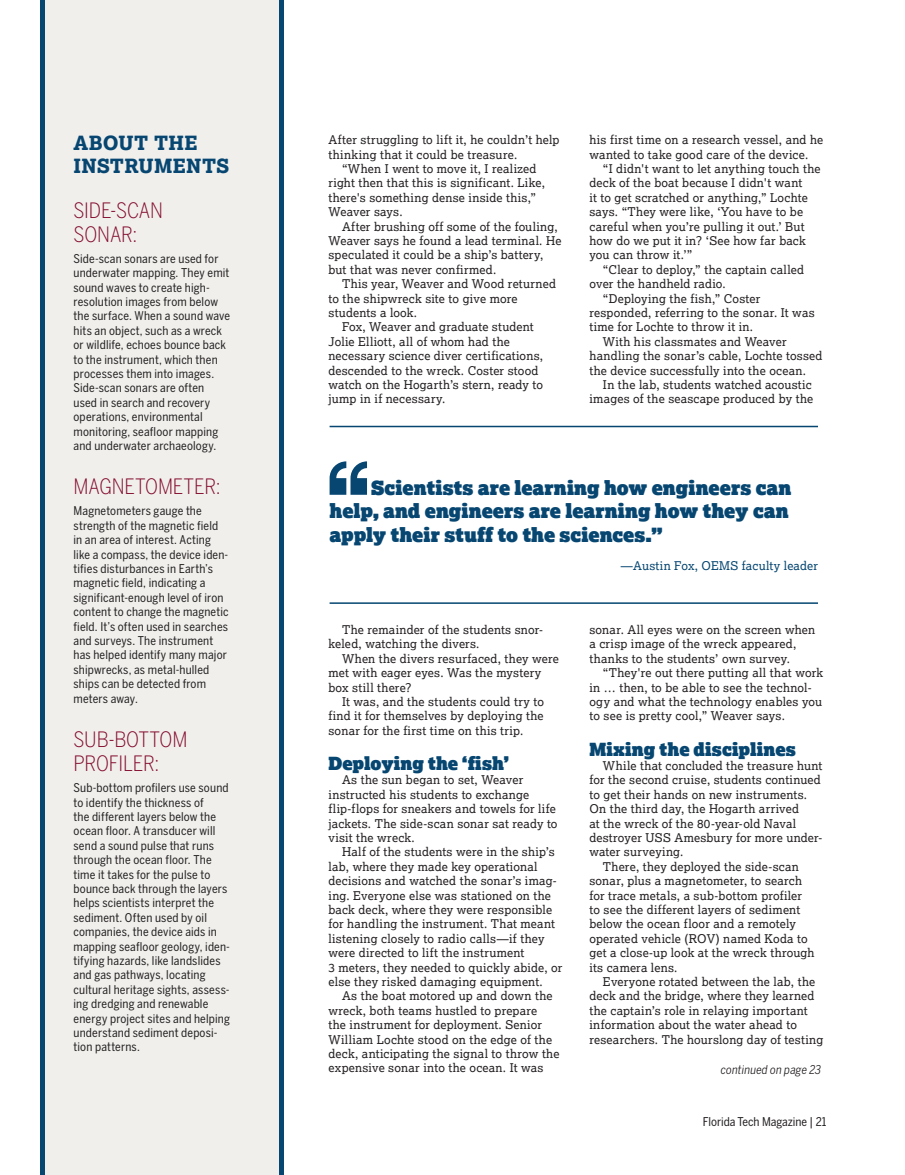
<style>
.page{position:relative;width:905px;height:1175px;background:#fff}
.page>*{position:absolute;margin:0;border:0;box-sizing:border-box;transform-origin:0 0}
.MFP_Sidebar_subhead_2{font:300 21px/24px "Benton Sans Condensed";letter-spacing:-.005em;color:#830a2b}
.Mateo_subhead{font:19.5px/23.4px "Lexia Advertising";color:#064671}
.Biomed_Alum_Sidebar_Head{font:800 19.5px/23.4px "Lexia";letter-spacing:.015em;color:#064671}
.Mateo_subhead-2{font:18px "Lexia Advertising";color:#064671}
.Feature_Body_text{font:12px/14.4px "Lexia";letter-spacing:.015em;color:#231f20}
.Feature_Sidebar_text_-_Benton{font:12px/14.4px "Benton Sans Condensed";letter-spacing:.015em;color:#231f20}
.Mateo_subhead-3{font:12px "Lexia";letter-spacing:.015em;color:#064671}
.continued{font:italic 12px "Benton Sans Condensed";letter-spacing:.01em;color:#231f20}
</style>
<div class="page">
<div style="left:40px;top:0;width:244px;height:1174px;background:#064671"></div>
<div style="left:45px;top:0;width:234px;height:1174px;background:#f0efec"></div>
<hr style="left:329px;top:426px;width:489px;height:1px;background:#064671">
<hr style="left:329px;top:602px;width:489px;height:2px;background:#064671">
<svg style="left:329px;top:461px;width:38px;height:34px"></svg>
<p class="Biomed_Alum_Sidebar_Head" style="left:74px;top:131px;width:157px">ABOUT THE<br>INSTRUMENTS</p>
<p class="MFP_Sidebar_subhead_2" style="left:74px;top:198px;width:91px">SIDE-SCAN<br>SONAR:</p>
<p class="Feature_Sidebar_text_-_Benton" style="left:74px;top:251px;width:158px">Side-scan sonars are used for underwater mapping. They emit sound waves to create high&shy;resolution images from below the surface. When a sound wave hits an object, such as a wreck or wildlife, echoes bounce back to the instrument, which then processes them into images.<br>Side-scan sonars are often used in search and recovery operations, environmental monitoring, seafloor mapping and underwater archaeology.</p>
<p class="MFP_Sidebar_subhead_2" style="left:74px;top:474px;width:149px">MAGNETOMETER:</p>
<p class="Feature_Sidebar_text_-_Benton" style="left:74px;top:504px;width:157px">Magnetometers gauge the strength of the magnetic field in an area of interest. Acting like a compass, the device iden&shy;tifies disturbances in Earth’s magnetic field, indicating a significant-enough level of iron content to change the magnetic field. It’s often used in searches and surveys. The instrument has helped identify many major shipwrecks, as metal-hulled ships can be detected from meters away.</p>
<p class="MFP_Sidebar_subhead_2" style="left:74px;top:727px;width:115px">SUB-BOTTOM<br>PROFILER:</p>
<p class="Feature_Sidebar_text_-_Benton" style="left:74px;top:780px;width:158px">Sub-bottom profilers use sound to identify the thickness of<br>the different layers below the ocean floor. A transducer will send a sound pulse that runs through the ocean floor. The time it takes for the pulse to bounce back through the layers helps scientists interpret the sediment. Often used by oil companies, the device aids in mapping seafloor geology, iden&shy;tifying hazards, like landslides and gas pathways, locating cultural heritage sights, assess&shy;ing dredging and renewable energy project sites and helping understand sediment deposi&shy;tion patterns.</p>
<p class="Feature_Body_text" style="left:328px;top:132px;width:232px">After struggling to lift it, he couldn’t help thinking that it could be treasure.</p>
<p class="Feature_Body_text" style="left:328px;top:161px;width:218px;text-indent:14px">“When I went to move it, I realized right then that this is significant. Like, there's something dense inside this,”<br>Weaver says.</p>
<p class="Feature_Body_text" style="left:328px;top:219px;width:234px;text-indent:14px">After brushing off some of the fouling, Weaver says he found a lead terminal. He speculated it could be a ship’s battery, but that was never confirmed.</p>
<p class="Feature_Body_text" style="left:328px;top:276px;width:229px;text-indent:14px">This year, Weaver and Wood returned to the shipwreck site to give more students a look.</p>
<p class="Feature_Body_text" style="left:328px;top:319px;width:216px;text-indent:14px">Fox, Weaver and graduate student Jolie Elliott, all of whom had the necessary science diver certifications, descended to the wreck. Coster stood watch on the Hogarth’s stern, ready to jump in if necessary.</p>
<p class="Feature_Body_text" style="left:589px;top:132px;width:235px">his first time on a research vessel, and he wanted to take good care of the device.</p>
<p class="Feature_Body_text" style="left:589px;top:161px;width:233px;text-indent:14px">“I didn't want to let anything touch the deck of the boat because I didn't want<br>it to get scratched or anything,” Lochte says. “They were like, ‘You have to be careful when you’re pulling it out.’ But how do we put it in? ‘See how far back you can throw it.’”</p>
<p class="Feature_Body_text" style="left:589px;top:262px;width:216px;text-indent:14px">“Clear to deploy,” the captain called over the handheld radio.</p>
<p class="Feature_Body_text" style="left:589px;top:291px;width:227px;text-indent:14px">“Deploying the fish,” Coster responded, referring to the sonar. It was time for Lochte to throw it in.</p>
<p class="Feature_Body_text" style="left:589px;top:334px;width:234px;text-indent:14px">With his classmates and Weaver handling the sonar’s cable, Lochte tossed the device successfully into the ocean.</p>
<p class="Feature_Body_text" style="left:589px;top:377px;width:225px;text-align:right">In the lab, students watched acoustic images of the seascape produced by the</p>
<p class="Mateo_subhead" style="left:329px;top:475px;width:463px;text-indent:42px">Scientists are learning how engineers can help, and engineers are learning how they can apply their stuff to the sciences.”</p>
<p class="Mateo_subhead-3" style="left:621px;top:557px;width:198px">—Austin Fox, OEMS faculty leader</p>
<p class="Feature_Body_text" style="left:328px;top:622px;width:216px;text-indent:14px">The remainder of the students snor&shy;keled, watching the divers.</p>
<p class="Feature_Body_text" style="left:328px;top:651px;width:232px;text-indent:14px">When the divers resurfaced, they were met with eager eyes. Was the mystery box still there?</p>
<p class="Feature_Body_text" style="left:328px;top:694px;width:217px;text-align:justify;text-indent:14px">It was, and the students could try to find it for themselves by deploying the sonar for the first time on this trip.</p>
<p class="Mateo_subhead-2" style="left:328px;top:751px;width:182px">Deploying the ‘fish’</p>
<p class="Feature_Body_text" style="left:328px;top:772px;width:230px;text-indent:14px">As the sun began to set, Weaver instructed his students to exchange flip-flops for sneakers and towels for life jackets. The side-scan sonar sat ready to visit the wreck.</p>
<p class="Feature_Body_text" style="left:328px;top:844px;width:235px;text-indent:14px">Half of the students were in the ship’s lab, where they made key operational decisions and watched the sonar’s imag&shy;ing. Everyone else was stationed on the back deck, where they were responsible for handling the instrument. That meant listening closely to radio calls—if they were directed to lift the instrument<br>3 meters, they needed to quickly abide, or else they risked damaging equipment.</p>
<p class="Feature_Body_text" style="left:328px;top:988px;width:232px;text-indent:14px">As the boat motored up and down the wreck, both teams hustled to prepare<br>the instrument for deployment. Senior William Lochte stood on the edge of the deck, anticipating the signal to throw the expensive sonar into the ocean. It was</p>
<p class="Feature_Body_text" style="left:589px;top:622px;width:227px">sonar. All eyes were on the screen when a crisp image of the wreck appeared, thanks to the students’ own survey.</p>
<p class="Feature_Body_text" style="left:589px;top:665px;width:235px;text-indent:14px">“They're out there putting all that work in … then, to be able to see the technol&shy;ogy and what the technology enables you to see is pretty cool,” Weaver says.</p>
<p class="Mateo_subhead-2" style="left:589px;top:737px;width:208px">Mixing the disciplines</p>
<p class="Feature_Body_text" style="left:589px;top:758px;width:234px;text-indent:14px">While that concluded the treasure hunt for the second cruise, students continued to get their hands on new instruments.<br>On the third day, the Hogarth arrived<br>at the wreck of the 80-year-old Naval destroyer USS Amesbury for more under&shy;water surveying.</p>
<p class="Feature_Body_text" style="left:589px;top:859px;width:227px;text-indent:14px">There, they deployed the side-scan sonar, plus a magnetometer, to search for trace metals, a sub-bottom profiler to see the different layers of sediment below the ocean floor and a remotely operated vehicle (ROV) named Koda to get a close-up look at the wreck through its camera lens.</p>
<p class="Feature_Body_text" style="left:589px;top:974px;width:235px;text-indent:14px">Everyone rotated between the lab, the deck and the bridge, where they learned the captain’s role in relaying important information about the water ahead to researchers. The hourslong day of testing</p>
<p class="continued" style="left:720px;top:1062px;width:102px">continued on page 23</p>
<p class="Feature_Sidebar_text_-_Benton" style="left:702px;top:1114px;width:125px">Florida Tech Magazine | 21</p>
</div>
